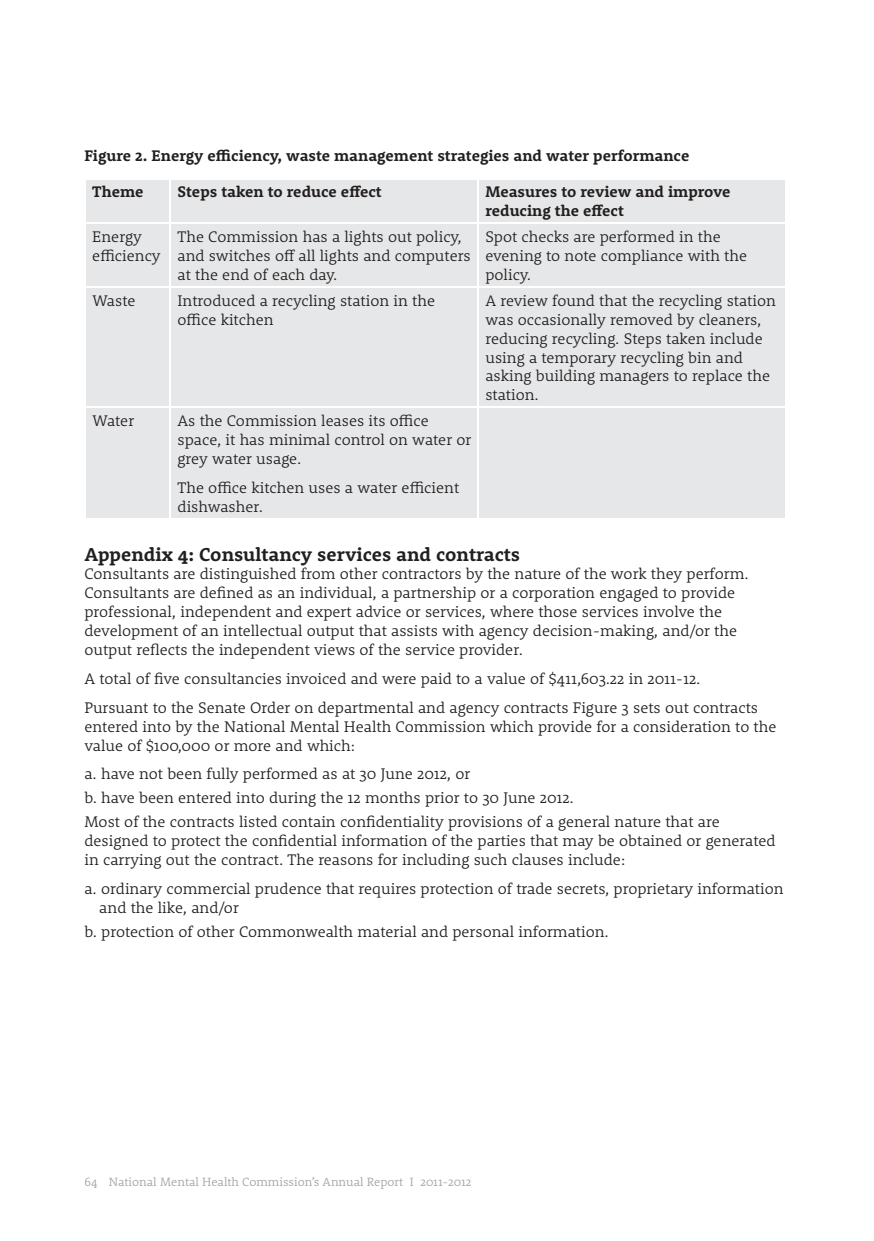
<style>
.page{position:relative;width:874px;height:1241px;background:#fff}
.page>*{position:absolute;margin:0;border:0;box-sizing:border-box;transform-origin:0 0}
.t1{font:700 19.25px "Rooney";color:#221f1f}
.t2{font:300 15.75px/18.9px "Rooney";color:#221f1f}
.t3{font:700 15.75px/18.9px "Rooney";color:#221f1f}
.t4{font:300 12.25px "Rooney";color:#a1a2a5}
</style>
<div class="page">
<div style="left:86px;top:180px;width:699px;height:338px;background:#e6e7e8"></div>
<hr style="left:169px;top:179px;width:2px;height:43px;background:#fff">
<hr style="left:477px;top:179px;width:2px;height:43px;background:#fff">
<hr style="left:84px;top:222px;width:86px;height:2px;background:#fff">
<hr style="left:170px;top:222px;width:308px;height:2px;background:#fff">
<hr style="left:169px;top:224px;width:2px;height:62px;background:#fff">
<hr style="left:478px;top:222px;width:308px;height:2px;background:#fff">
<hr style="left:477px;top:224px;width:2px;height:62px;background:#fff">
<hr style="left:84px;top:286px;width:86px;height:2px;background:#fff">
<hr style="left:170px;top:286px;width:308px;height:2px;background:#fff">
<hr style="left:169px;top:288px;width:2px;height:118px;background:#fff">
<hr style="left:478px;top:286px;width:308px;height:2px;background:#fff">
<hr style="left:477px;top:288px;width:2px;height:118px;background:#fff">
<hr style="left:84px;top:406px;width:86px;height:2px;background:#fff">
<hr style="left:170px;top:406px;width:308px;height:2px;background:#fff">
<hr style="left:169px;top:408px;width:2px;height:110px;background:#fff">
<hr style="left:478px;top:406px;width:308px;height:2px;background:#fff">
<hr style="left:477px;top:408px;width:2px;height:110px;background:#fff">
<p class="t3" style="left:84px;top:147px;width:606px">Figure 2. Energy efficiency, waste management strategies and water performance</p>
<p class="t3" style="left:92px;top:183px;width:53px">Theme</p>
<p class="t3" style="left:177px;top:183px;width:205px">Steps taken to reduce effect</p>
<p class="t3" style="left:485px;top:183px;width:246px">Measures to review and improve reducing the effect</p>
<p class="t2" style="left:92px;top:228px;width:70px">Energy efficiency</p>
<p class="t2" style="left:177px;top:228px;width:294px">The Commission has a lights out policy, and switches off all lights and computers at the end of each day.</p>
<p class="t2" style="left:485px;top:228px;width:263px">Spot checks are performed in the evening to note compliance with the policy.</p>
<p class="t2" style="left:92px;top:292px;width:45px">Waste</p>
<p class="t2" style="left:177px;top:292px;width:259px">Introduced a recycling station in the office kitchen</p>
<p class="t2" style="left:485px;top:292px;width:292px">A review found that the recycling station was occasionally removed by cleaners, reducing recycling. Steps taken include using a temporary recycling bin and asking building managers to replace the station.</p>
<p class="t2" style="left:92px;top:412px;width:43px">Water</p>
<p class="t2" style="left:177px;top:412px;width:295px">As the Commission leases its office space, it has minimal control on water or grey water usage.</p>
<p class="t2" style="left:177px;top:479px;width:283px">The office kitchen uses a water efficient dishwasher.</p>
<p class="t1" style="left:84px;top:545px;width:437px">Appendix 4: Consultancy services and contracts</p>
<p class="t2" style="left:84px;top:565px;width:665px">Consultants are distinguished from other contractors by the nature of the work they perform.<br>Consultants are defined as an individual, a partnership or a corporation engaged to provide professional, independent and expert advice or services, where those services involve the development of an intellectual output that assists with agency decision-making, and/or the output reflects the independent views of the service provider.</p>
<p class="t2" style="left:84px;top:665px;width:675px;line-height:28.9px">A total of five consultancies invoiced and were paid to a value of $411,603.22 in 2011-12.<br>Pursuant to the Senate Order on departmental and agency contracts Figure 3 sets out contracts</p>
<p class="t2" style="left:84px;top:718px;width:693px">entered into by the National Mental Health Commission which provide for a consideration to the value of $100,000 or more and which:</p>
<p class="t2" style="left:84px;top:763px;width:636px;line-height:23.8px">a. have not been fully performed as at 30 June 2012, or<br>b. have been entered into during the 12 months prior to 30 June 2012.<br>Most of the contracts listed contain confidentiality provisions of a general nature that are</p>
<p class="t2" style="left:84px;top:832px;width:692px">designed to protect the confidential information of the parties that may be obtained or generated in carrying out the contract. The reasons for including such clauses include:</p>
<p class="t2" style="left:99px;top:880px;width:685px;text-indent:-15px">a. ordinary commercial prudence that requires protection of trade secrets, proprietary information and the like, and/or</p>
<p class="t2" style="left:84px;top:922px;width:525px">b. protection of other Commonwealth material and personal information.</p>
<p class="t4" style="left:84px;top:1176px;width:388px">64 National Mental Health Commission’s Annual Report I 2011-2012</p>
</div>
